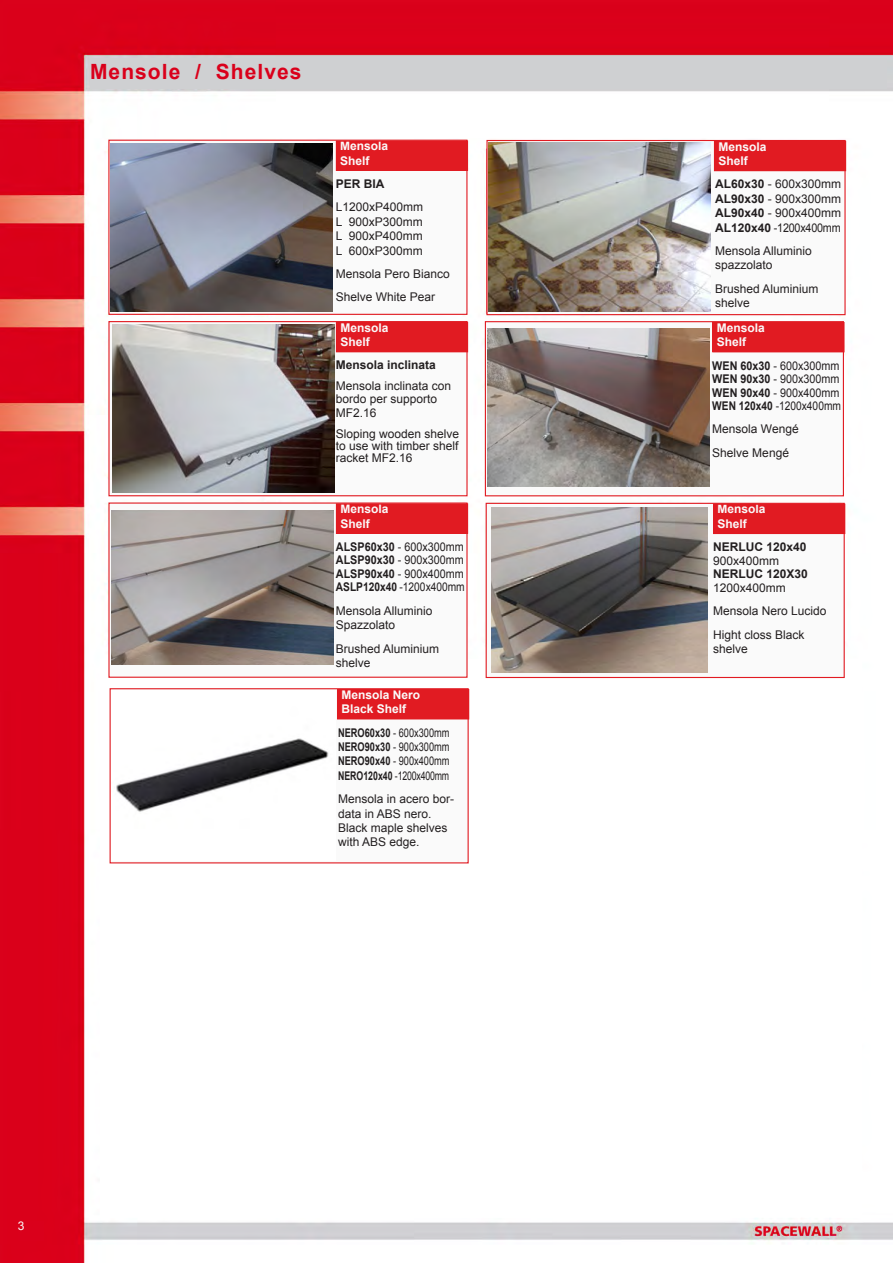
<style>
.page{position:relative;width:893px;height:1263px;background:#fff}
.page>*{position:absolute;margin:0;border:0;box-sizing:border-box;transform-origin:0 0}
.t1{font:700 21px "Arial";letter-spacing:.05em;color:#da001b}
.t2{font:12px/14.4px "Arial";color:#231f20}
.t3{font:12px/13.5px "Arial";color:#231f20;text-align:justify;scale:.9 1}
.t4{font:700 12px/14.4px "Arial";color:#fafafa}
.t5{font:12px/14.4px "Arial";color:#231f20;text-align:justify;scale:.77 1}
.t6{font:700 12px "Arial";color:#231f20}
.t7{font:12px "Arial";color:#fafafa}
.s1{font-weight:700}
</style>
<div class="page">
<img style="left:0;top:0;width:893px;height:1263px">
<div style="left:90px;top:58px;width:797px;height:31px;background:#cfd0d2"></div>
<div style="left:18px;top:1221px;width:26px;height:19px;background:#da001b"></div>
<div style="left:108px;top:140px;width:359px;height:175px;background:#fafafa;border:1px solid #e11b22"></div>
<img style="left:110px;top:143px;width:222px;height:169px">
<div style="left:336px;top:141px;width:131px;height:29px;background:#e11b22"></div>
<div style="left:336px;top:140px;width:132px;height:31px;border:1px solid #e11b22"></div>
<div style="left:486px;top:140px;width:360px;height:175px;background:#fafafa;border:1px solid #e11b22"></div>
<div style="left:714px;top:141px;width:132px;height:30px;background:#e11b22"></div>
<img style="left:489px;top:143px;width:222px;height:169px">
<div style="left:108px;top:321px;width:360px;height:175px;background:#fafafa;border:1px solid #e11b22"></div>
<div style="left:336px;top:322px;width:132px;height:30px;background:#e11b22"></div>
<div style="left:101px;top:659px;width:761px;height:557px;background:#fff"></div>
<img style="left:112px;top:324px;width:222px;height:169px">
<div style="left:485px;top:321px;width:359px;height:175px;background:#fafafa;border:1px solid #e11b22"></div>
<div style="left:713px;top:322px;width:131px;height:30px;background:#e11b22"></div>
<img style="left:488px;top:328px;width:222px;height:158px">
<div style="left:108px;top:502px;width:360px;height:176px;background:#fafafa;border:1px solid #e11b22"></div>
<div style="left:336px;top:504px;width:132px;height:29px;background:#e11b22"></div>
<div style="left:336px;top:503px;width:132px;height:31px;border:1px solid #e11b22"></div>
<img style="left:111px;top:510px;width:222px;height:154px">
<div style="left:486px;top:503px;width:359px;height:175px;background:#fafafa;border:1px solid #e11b22"></div>
<div style="left:714px;top:504px;width:131px;height:29px;background:#e11b22"></div>
<div style="left:713px;top:504px;width:132px;height:30px;border:1px solid #e11b22"></div>
<img style="left:492px;top:508px;width:216px;height:164px">
<div style="left:110px;top:688px;width:359px;height:175px;background:#fafafa;border:1px solid #e11b22"></div>
<div style="left:338px;top:689px;width:131px;height:30px;background:#e11b22"></div>
<img style="left:111px;top:690px;width:218px;height:170px">
<h1 class="t1" style="left:90px;top:58px;width:213px">Mensole / Shelves</h1>
<p class="t4" style="left:340px;top:139px;width:50px">Mensola<br>Shelf</p>
<p class="t6" style="left:336px;top:176px;width:50px">PER BIA</p>
<p class="t2" style="left:336px;top:200px;width:89px;text-align:justify">L1200xP400mm L 900xP300mm L 900xP400mm L 600xP300mm</p>
<p class="t2" style="left:336px;top:262px;width:116px;line-height:23.4px">Mensola Pero Bianco<br>Shelve White Pear</p>
<p class="t4" style="left:340px;top:321px;width:50px">Mensola<br>Shelf</p>
<p class="t6" style="left:336px;top:357px;width:102px">Mensola inclinata</p>
<p class="t2" style="left:336px;top:380px;width:117px;line-height:12px">Mensola inclinata con bordo per supporto</p>
<p class="t2" style="left:336px;top:402px;width:125px;line-height:21px">MF2.16<br>Sloping wooden shelve</p>
<p class="t2" style="left:336px;top:440px;width:124px;line-height:12px">to use with timber shelf racket MF2.16</p>
<p class="t4" style="left:340px;top:502px;width:50px">Mensola<br>Shelf</p>
<p class="t3" style="left:336px;top:540px;width:145px"><span class="s1">ALSP60x30</span> - 600x300mm <span class="s1">ALSP90x30</span> - 900x300mm <span class="s1">ALSP90x40</span> - 900x400mm <span class="s1">ASLP120x40</span> -1200x400mm</p>
<p class="t2" style="left:336px;top:603px;width:98px">Mensola Alluminio<br>Spazzolato</p>
<p class="t2" style="left:336px;top:641px;width:105px">Brushed Aluminium shelve</p>
<p class="t4" style="left:341px;top:688px;width:80px">Mensola Nero<br>Black Shelf</p>
<p class="t5" style="left:338px;top:725px;width:146px"><span class="s1">NERO60x30</span> - 600x300mm <span class="s1">NERO90x30</span> - 900x300mm <span class="s1">NERO90x40</span> - 900x400mm <span class="s1">NERO120x40</span> -1200x400mm</p>
<p class="t2" style="left:338px;top:792px;width:118px">Mensola in acero bor&shy;data in ABS nero.<br>Black maple shelves with ABS edge.</p>
<p class="t7" style="left:18px;top:1217px;width:8px">3</p>
<p class="t4" style="left:718px;top:140px;width:50px">Mensola<br>Shelf</p>
<p class="t2" style="left:715px;top:177px;width:128px;text-align:justify"><span class="s1">AL60x30</span> - 600x300mm <span class="s1">AL90x30</span> - 900x300mm <span class="s1">AL90x40</span> - 900x400mm <span class="s1">AL120x40</span> -1200x400mm</p>
<p class="t2" style="left:715px;top:244px;width:98px">Mensola Alluminio spazzolato</p>
<p class="t2" style="left:715px;top:281px;width:105px">Brushed Aluminium shelve</p>
<p class="t4" style="left:717px;top:321px;width:50px">Mensola<br>Shelf</p>
<p class="t3" style="left:712px;top:359px;width:144px"><span class="s1">WEN 60x30</span> - 600x300mm <span class="s1">WEN 90x30</span> - 900x300mm <span class="s1">WEN 90x40</span> - 900x400mm <span class="s1">WEN 120x40</span> -1200x400mm</p>
<p class="t2" style="left:712px;top:418px;width:88px;line-height:23.4px">Mensola Wengé<br>Shelve Mengé</p>
<p class="t4" style="left:717px;top:502px;width:50px">Mensola<br>Shelf</p>
<p class="t6" style="left:713px;top:539px;width:95px">NERLUC 120x40</p>
<p class="t2" style="left:713px;top:553px;width:68px">900x400mm</p>
<p class="t6" style="left:713px;top:566px;width:96px">NERLUC 120X30</p>
<p class="t2" style="left:713px;top:576px;width:115px;line-height:23.4px">1200x400mm<br>Mensola Nero Lucido<br>Hight closs Black</p>
<p class="t2" style="left:713px;top:642px;width:36px">shelve</p>
</div>
